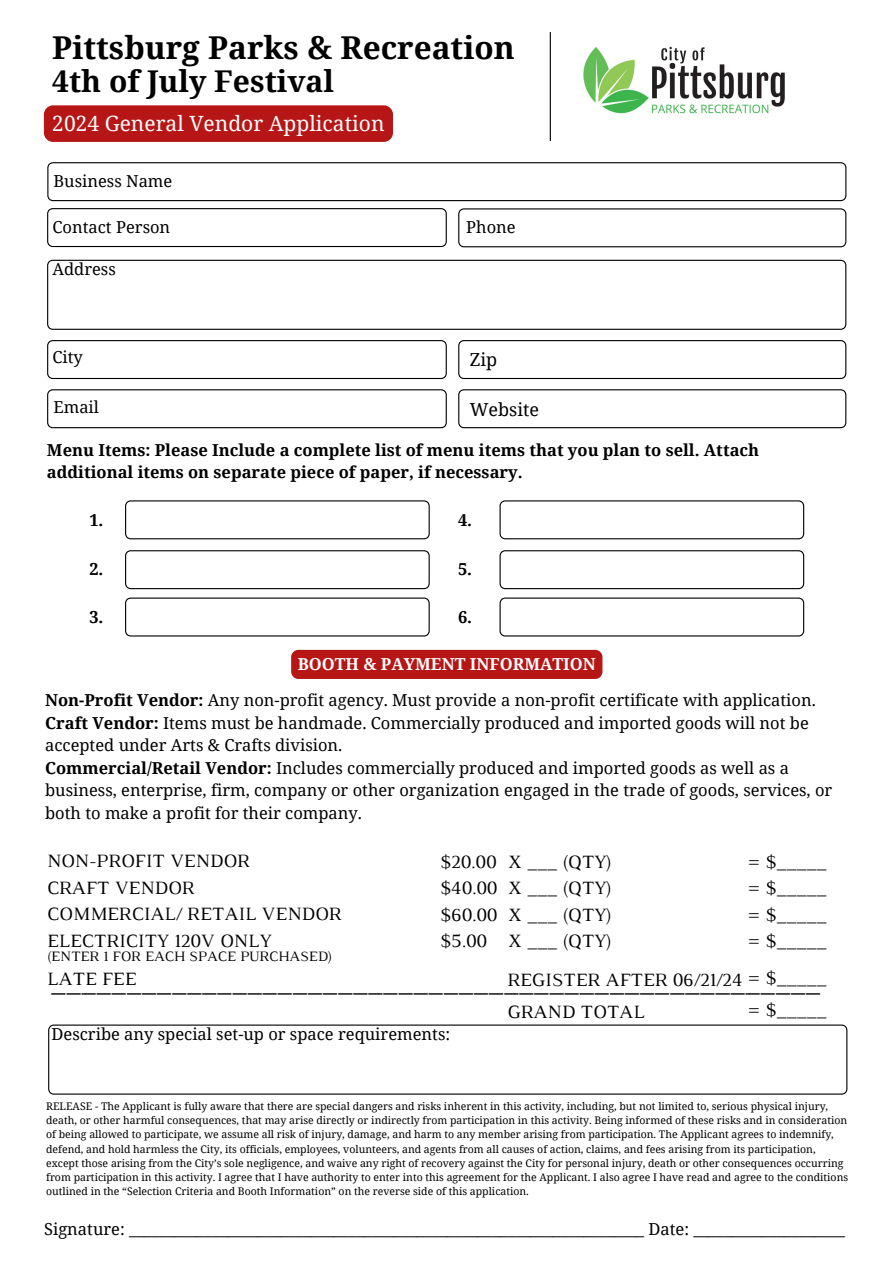
<style>
.page{position:relative;width:894px;height:1264px;background:#fff}
.page>*{position:absolute;margin:0;border:0;box-sizing:border-box;transform-origin:0 0}
.t1{font:700 31.5px "Noto Serif";color:#000}
.t2{font:700 30px "Noto Serif";color:#000}
.t3{font:28.95px "Luthier";color:#000}
.t4{font:21px "Noto Serif";color:#fff}
.t5{font:19.2px/26.5px "Luthier";color:#000;text-align:justify}
.t6{font:18px "Noto Serif";color:#000}
.t7{font:16.5px/22.5px "Noto Serif";color:#000}
.t8{font:700 16.5px/22.5px "Noto Serif";color:#000}
.t9{font:700 16.5px "Noto Serif";color:#fff}
.t10{font:14.7px "Luthier";color:#000}
.t11{font:10.5px/14px "Noto Serif";color:#000}
.s1{font-weight:700}
</style>
<div class="page">
<hr style="left:549px;top:32px;width:1px;height:109px;background:#000">
<svg style="left:125px;top:500px;width:304px;height:39px"></svg>
<svg style="left:499px;top:500px;width:305px;height:39px"></svg>
<svg style="left:125px;top:550px;width:304px;height:39px"></svg>
<svg style="left:499px;top:550px;width:305px;height:39px"></svg>
<svg style="left:125px;top:597px;width:304px;height:39px"></svg>
<svg style="left:499px;top:597px;width:305px;height:39px"></svg>
<img style="left:583px;top:46px;width:202px;height:68px">
<div style="left:291px;top:650px;width:311px;height:29px;background:#b61616;border-radius:7px"></div>
<div style="left:44px;top:105px;width:349px;height:37px;background:#b61616;border-radius:9px"></div>
<svg style="left:47px;top:162px;width:799px;height:39px"></svg>
<svg style="left:47px;top:260px;width:799px;height:69px"></svg>
<svg style="left:47px;top:340px;width:399px;height:39px"></svg>
<svg style="left:47px;top:389px;width:399px;height:39px"></svg>
<svg style="left:458px;top:340px;width:388px;height:39px"></svg>
<svg style="left:458px;top:389px;width:388px;height:39px"></svg>
<svg style="left:47px;top:208px;width:399px;height:39px"></svg>
<svg style="left:458px;top:208px;width:388px;height:39px"></svg>
<svg style="left:48px;top:1024px;width:799px;height:70px"></svg>
<h2 class="t1" style="left:52px;top:25px;width:464px">Pittsburg Parks &amp; Recreation</h2>
<h2 class="t2" style="left:52px;top:60px;width:283px">4th of July Festival</h2>
<h2 class="t4" style="left:52px;top:108px;width:333px">2024 General Vendor Application</h2>
<h2 class="t7" style="left:53px;top:169px;width:120px">Business Name</h2>
<p class="t7" style="left:52px;top:215px;width:119px">Contact Person</p>
<p class="t7" style="left:466px;top:215px;width:51px">Phone</p>
<h2 class="t7" style="left:52px;top:257px;width:65px">Address</h2>
<p class="t7" style="left:52px;top:345px;width:32px">City</p>
<p class="t7" style="left:53px;top:396px;width:47px">Email</p>
<p class="t6" style="left:469px;top:347px;width:29px">Zip</p>
<p class="t6" style="left:469px;top:396px;width:71px">Website</p>
<p class="t8" style="left:47px;top:438px;width:713px">Menu Items: Please Include a complete list of menu items that you plan to sell. Attach additional items on separate piece of paper, if necessary.</p>
<p class="t8" style="left:89px;top:508px;width:16px">1.</p>
<h3 class="t8" style="left:458px;top:508px;width:16px">4.</h3>
<h6 class="t8" style="left:89px;top:557px;width:16px">2.</h6>
<h6 class="t8" style="left:458px;top:557px;width:16px">5.</h6>
<h6 class="t8" style="left:458px;top:605px;width:16px">6.</h6>
<h6 class="t9" style="left:298px;top:652px;width:299px">BOOTH &amp; PAYMENT INFORMATION</h6>
<h6 class="t7" style="left:45px;top:688px;width:788px"><span class="s1">Non-Profit Vendor:</span> Any non-profit agency. Must provide a non-profit certificate with application.<br><span class="s1">Craft Vendor:</span> Items must be handmade. Commercially produced and imported goods will not be accepted under Arts &amp; Crafts division.<br><span class="s1">Commercial/Retail Vendor:</span> Includes commercially produced and imported goods as well as a business, enterprise, firm, company or other organization engaged in the trade of goods, services, or both to make a profit for their company.</h6>
<h6 class="t5" style="left:47px;top:849px;width:296px;text-align:left">NON-PROFIT VENDOR<br>CRAFT VENDOR<br>COMMERCIAL/ RETAIL VENDOR<br>ELECTRICITY 120V ONLY</h6>
<h6 class="t5" style="left:47px;top:967px;width:91px">LATE FEE</h6>
<h1 class="t8" style="left:89px;top:605px;width:16px">3.</h1>
<h5 class="t5" style="left:440px;top:849px;width:59px">$20.00 $40.00 $60.00 $5.00</h5>
<h5 class="t5" style="left:507px;top:849px;width:106px">X ___ (QTY)<br>X ___ (QTY)<br>X ___ (QTY)<br>X ___ (QTY)</h5>
<h5 class="t5" style="left:507px;top:967px;width:236px">REGISTER AFTER 06/21/24</h5>
<h5 class="t5" style="left:507px;top:999px;width:139px">GRAND TOTAL</h5>
<h5 class="t5" style="left:747px;top:849px;width:80px">= $_____</h5>
<h5 class="t5" style="left:747px;top:876px;width:80px">= $_____</h5>
<h5 class="t5" style="left:747px;top:902px;width:80px">= $_____</h5>
<h4 class="t5" style="left:747px;top:929px;width:80px">= $_____</h4>
<h6 class="t5" style="left:747px;top:965px;width:80px">= $_____</h6>
<h2 class="t5" style="left:747px;top:997px;width:80px">= $_____</h2>
<h6 class="t10" style="left:47px;top:950px;width:287px">(ENTER 1 FOR EACH SPACE PURCHASED)</h6>
<h2 class="t3" style="left:51px;top:971px;width:771px">___________________________________________________</h2>
<p class="t7" style="left:52px;top:1022px;width:400px">Describe any special set-up or space requirements:</p>
<h6 class="t11" style="left:46px;top:1099px;width:803px">RELEASE - The Applicant is fully aware that there are special dangers and risks inherent in this activity, including, but not limited to, serious physical injury, death, or other harmful consequences, that may arise directly or indirectly from participation in this activity. Being informed of these risks and in consideration of being allowed to participate, we assume all risk of injury, damage, and harm to any member arising from participation. The Applicant agrees to indemnify, defend, and hold harmless the City, its officials, employees, volunteers, and agents from all causes of action, claims, and fees arising from its participation, except those arising from the City’s sole negligence, and waive any right of recovery against the City for personal injury, death or other consequences occurring from participation in this activity. I agree that I have authority to enter into this agreement for the Applicant. I also agree I have read and agree to the conditions outlined in the “Selection Criteria and Booth Information” on the reverse side of this application.</h6>
<p class="t7" style="left:44px;top:1217px;width:802px">Signature: ____________________________________________________________________ Date: ____________________</p>
</div>
